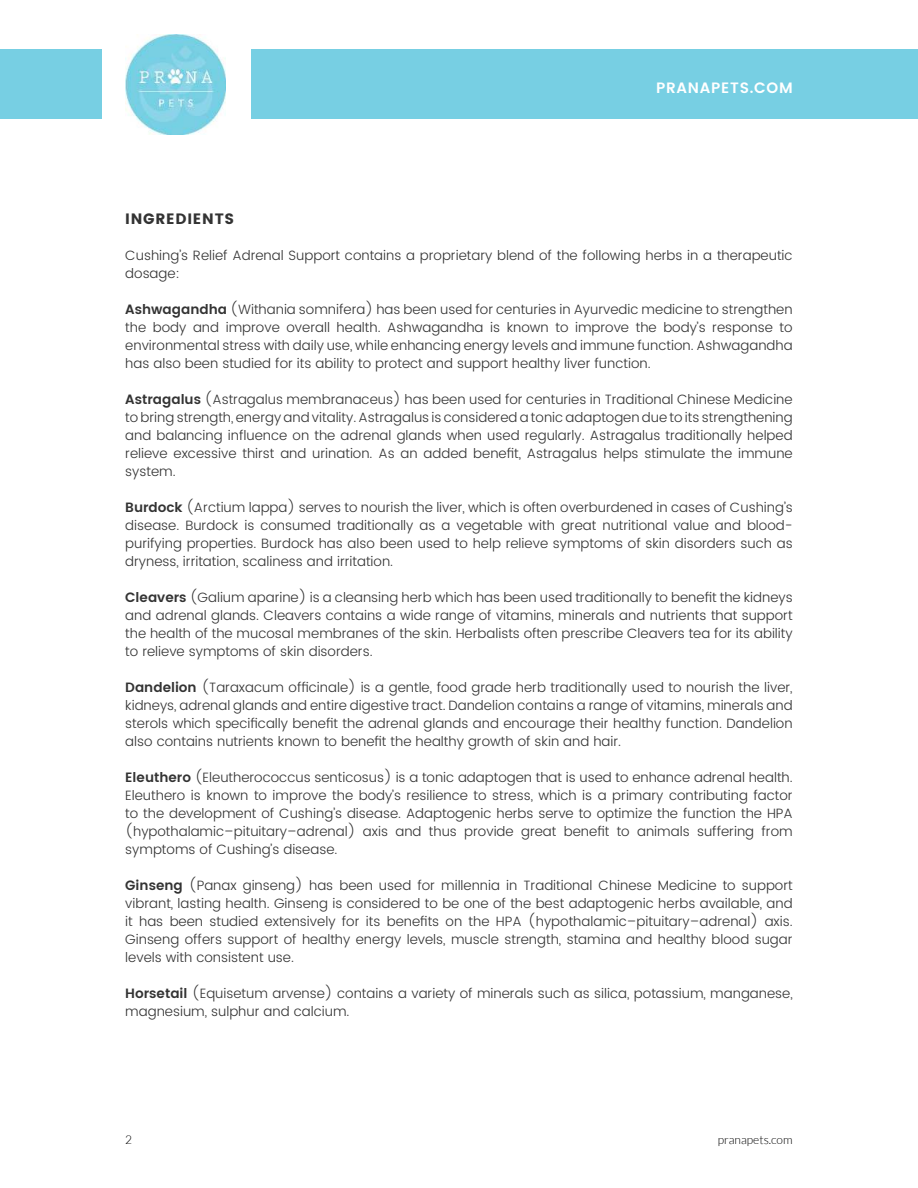
<style>
.page{position:relative;width:918px;height:1188px;background:#fff}
.page>*{position:absolute;margin:0;border:0;box-sizing:border-box;transform-origin:0 0}
.t1{font:600 15px "Poppins";letter-spacing:.05em;color:#fff}
.t2{font:15px "Poppins";letter-spacing:.05em;color:#333}
.t3{font:300 13.5px/18px "Poppins";color:#333;text-align:justify}
.t4{font:300 12px "Lato";color:#000}
.s1{font-weight:600}
</style>
<div class="page">
<div style="left:252px;top:50px;width:666px;height:69px;background:#77cfe3"></div>
<div style="left:0;top:50px;width:102px;height:69px;background:#77cfe3"></div>
<img style="left:125px;top:35px;width:101px;height:99px">
<p class="t1" style="left:656px;top:81px;width:138px">PRANAPETS.COM</p>
<p class="t2" style="left:125px;top:210px;width:111px">INGREDIENTS</p>
<p class="t3" style="left:125px;top:246px;width:669px">Cushing’s Relief Adrenal Support contains a proprietary blend of the following herbs in a therapeutic dosage:</p>
<p class="t3" style="left:125px;top:300px;width:669px"><span class="s1">Ashwagandha</span> (Withania somnifera) has been used for centuries in Ayurvedic medicine to strengthen the body and improve overall health. Ashwagandha is known to improve the body’s response to environmental stress with daily use, while enhancing energy levels and immune function. Ashwagandha has also been studied for its ability to protect and support healthy liver function.</p>
<p class="t3" style="left:125px;top:390px;width:669px"><span class="s1">Astragalus</span> (Astragalus membranaceus) has been used for centuries in Traditional Chinese Medicine to bring strength, energy and vitality. Astragalus is considered a tonic adaptogen due to its strengthening and balancing influence on the adrenal glands when used regularly. Astragalus traditionally helped relieve excessive thirst and urination. As an added benefit, Astragalus helps stimulate the immune system.</p>
<p class="t3" style="left:125px;top:498px;width:669px"><span class="s1">Burdock</span> (Arctium lappa) serves to nourish the liver, which is often overburdened in cases of Cushing’s disease. Burdock is consumed traditionally as a vegetable with great nutritional value and blood&shy;purifying properties. Burdock has also been used to help relieve symptoms of skin disorders such as dryness, irritation, scaliness and irritation.</p>
<p class="t3" style="left:125px;top:589px;width:669px"><span class="s1">Cleavers</span> (Galium aparine) is a cleansing herb which has been used traditionally to benefit the kidneys and adrenal glands. Cleavers contains a wide range of vitamins, minerals and nutrients that support the health of the mucosal membranes of the skin. Herbalists often prescribe Cleavers tea for its ability to relieve symptoms of skin disorders.</p>
<p class="t3" style="left:125px;top:679px;width:669px"><span class="s1">Dandelion</span> (Taraxacum officinale) is a gentle, food grade herb traditionally used to nourish the liver, kidneys, adrenal glands and entire digestive tract. Dandelion contains a range of vitamins, minerals and sterols which specifically benefit the adrenal glands and encourage their healthy function. Dandelion also contains nutrients known to benefit the healthy growth of skin and hair.</p>
<p class="t3" style="left:125px;top:768px;width:669px"><span class="s1">Eleuthero</span> (Eleutherococcus senticosus) is a tonic adaptogen that is used to enhance adrenal health.<br>Eleuthero is known to improve the body’s resilience to stress, which is a primary contributing factor to the development of Cushing’s disease. Adaptogenic herbs serve to optimize the function the HPA (hypothalamic–pituitary–adrenal) axis and thus provide great benefit to animals suffering from symptoms of Cushing’s disease.</p>
<p class="t3" style="left:125px;top:876px;width:669px"><span class="s1">Ginseng</span> (Panax ginseng) has been used for millennia in Traditional Chinese Medicine to support vibrant, lasting health. Ginseng is considered to be one of the best adaptogenic herbs available, and it has been studied extensively for its benefits on the HPA (hypothalamic–pituitary–adrenal) axis.<br>Ginseng offers support of healthy energy levels, muscle strength, stamina and healthy blood sugar levels with consistent use.</p>
<p class="t3" style="left:125px;top:984px;width:669px"><span class="s1">Horsetail</span> (Equisetum arvense) contains a variety of minerals such as silica, potassium, manganese, magnesium, sulphur and calcium.</p>
<p class="t4" style="left:125px;top:1135px;width:8px">2</p>
<p class="t4" style="left:718px;top:1135px;width:76px">pranapets.com</p>
</div>
